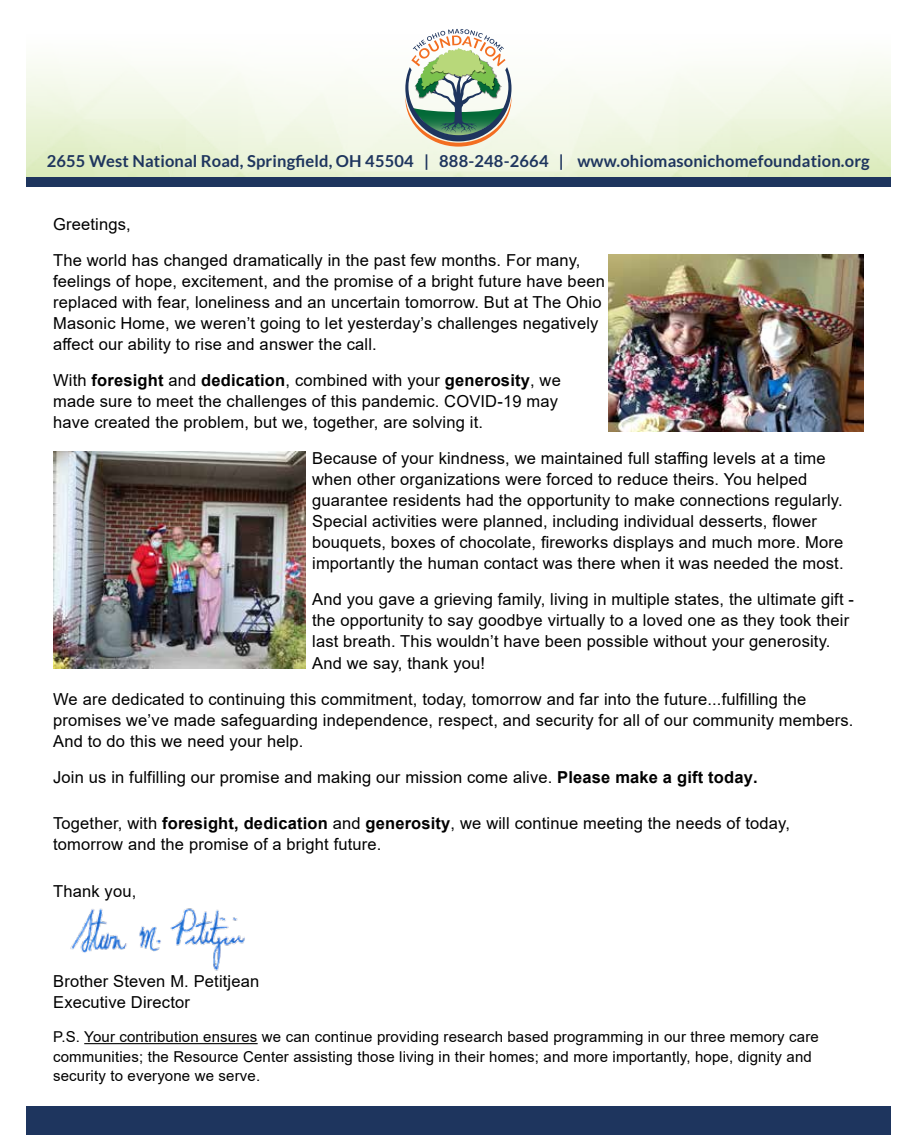
<style>
.page{position:relative;width:910px;height:1140px;background:#fff}
.page>*{position:absolute;margin:0;border:0;box-sizing:border-box;transform-origin:0 0}
.t1{font:16.5px/21px "Arial";letter-spacing:.01em;color:#000}
.t2{font:700 16.5px "Lato";letter-spacing:.01em;color:#1e355e}
.t3{font:15px/19.5px "Arial";letter-spacing:.01em;color:#000}
.s1{font-weight:700}
</style>
<div class="page">
<hr style="left:84px;top:1043px;width:174px;height:1px;background:#000">
<img style="left:70px;top:908px;width:175px;height:63px">
<div style="left:26px;top:177px;width:864px;height:10px;background:#1e355e"></div>
<svg style="left:405px;top:29px;width:106px;height:118px"></svg>
<img style="left:53px;top:451px;width:252px;height:218px">
<img style="left:608px;top:254px;width:255px;height:177px">
<div style="left:26px;top:1106px;width:864px;height:28px;background:#1e355e"></div>
<p class="t2" style="left:47px;top:152px;width:824px">2655 West National Road, Springfield, OH 45504 | 888-248-2664 | www.ohiomasonichomefoundation.org</p>
<p class="t1" style="left:53px;top:206px;width:529px;line-height:36px">Greetings,<br>The world has changed dramatically in the past few months. For many,</p>
<p class="t1" style="left:53px;top:271px;width:553px">feelings of hope, excitement, and the promise of a bright future have been replaced with fear, loneliness and an uncertain tomorrow. But at The Ohio Masonic Home, we weren’t going to let yesterday’s challenges negatively affect our ability to rise and answer the call.</p>
<p class="t1" style="left:53px;top:370px;width:509px">With <span class="s1">foresight</span> and <span class="s1">dedication</span>, combined with your <span class="s1">generosity</span>, we made sure to meet the challenges of this pandemic. COVID-19 may have created the problem, but we, together, are solving it.</p>
<p class="t1" style="left:312px;top:448px;width:533px">Because of your kindness, we maintained full staffing levels at a time when other organizations were forced to reduce theirs. You helped guarantee residents had the opportunity to make connections regularly.<br>Special activities were planned, including individual desserts, flower bouquets, boxes of chocolate, fireworks displays and much more. More importantly the human contact was there when it was needed the most.</p>
<p class="t1" style="left:312px;top:589px;width:543px">And you gave a grieving family, living in multiple states, the ultimate gift - the opportunity to say goodbye virtually to a loved one as they took their last breath. This wouldn’t have been possible without your generosity.<br>And we say, thank you!</p>
<p class="t1" style="left:53px;top:688px;width:801px">We are dedicated to continuing this commitment, today, tomorrow and far into the future...fulfilling the promises we’ve made safeguarding independence, respect, and security for all of our community members.<br>And to do this we need your help.</p>
<p class="t1" style="left:53px;top:766px;width:706px">Join us in fulfilling our promise and making our mission come alive. <span class="s1">Please make a gift today.</span></p>
<p class="t1" style="left:53px;top:813px;width:738px">Together, with <span class="s1">foresight, dedication</span> and <span class="s1">generosity</span>, we will continue meeting the needs of today, tomorrow and the promise of a bright future.</p>
<p class="t1" style="left:53px;top:880px;width:85px">Thank you,</p>
<p class="t1" style="left:53px;top:970px;width:208px">Brother Steven M. Petitjean<br>Executive Director</p>
<p class="t3" style="left:53px;top:1027px;width:767px">P.S. Your contribution ensures we can continue providing research based programming in our three memory care communities; the Resource Center assisting those living in their homes; and more importantly, hope, dignity and security to everyone we serve.</p>
</div>
